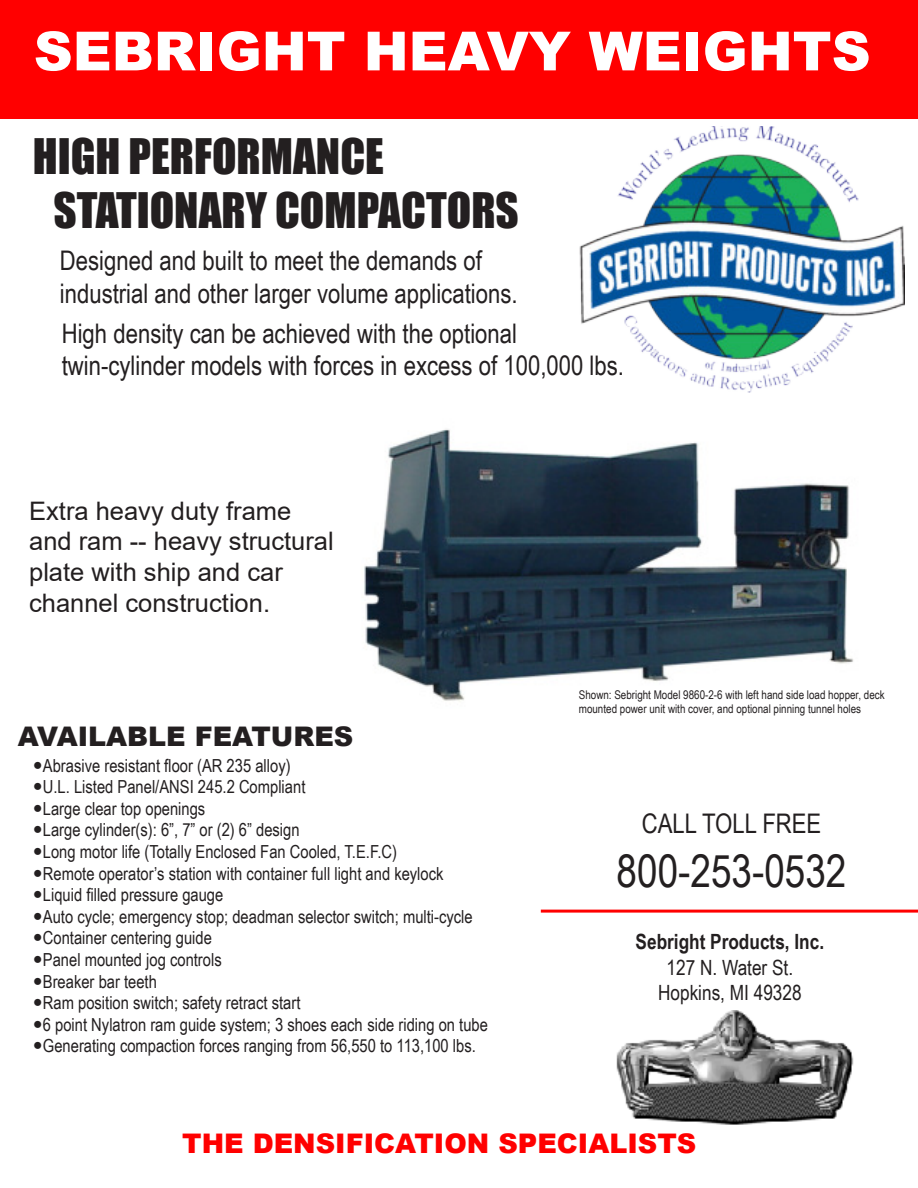
<style>
.page{position:relative;width:918px;height:1188px;background:#fff}
.page>*{position:absolute;margin:0;border:0;box-sizing:border-box;transform-origin:0 0}
.t1{font:900 54px "Arial";color:#fff}
.t2{font:45px/54px "Impact";color:#231f20}
.t3{font:45px "Arial Narrow";color:#231f20}
.t4{font:27px/32.4px "Arial Narrow";color:#231f20}
.t5{font:900 27px "Arial";color:#f00}
.t6{font:900 27px "Arial";color:#231f20}
.t7{font:25.5px/30.6px "Arial";color:#231f20}
.t8{font:21px/25.2px "Arial Narrow";color:#231f20;text-align:center}
.t9{font:700 21px "Arial Narrow";color:#231f20}
.t10{font:18px/21.6px "Arial Narrow";color:#231f20}
.t11{font:12px/14.4px "Arial Narrow";color:#231f20}
</style>
<div class="page">
<img style="left:364px;top:392px;width:490px;height:309px">
<div style="left:0;top:0;width:918px;height:118px;background:#f00"></div>
<hr style="left:541px;top:910px;width:377px;height:3px;background:#f00">
<img style="left:616px;top:1011px;width:238px;height:114px">
<img style="left:579px;top:126px;width:325px;height:266px">
<h1 class="t1" style="left:34px;top:20px;width:838px">SEBRIGHT HEAVY WEIGHTS</h1>
<h2 class="t2" style="left:53px;top:131px;width:467px;text-indent:-21px">HIGH PERFORMANCE<br>STATIONARY COMPACTORS</h2>
<h3 class="t4" style="left:60px;top:247px;width:459px">Designed and built to meet the demands of industrial and other larger volume applications.</h3>
<h3 class="t4" style="left:62px;top:316px;width:564px">High density can be achieved with the optional twin-cylinder models with forces in excess of 100,000 lbs.</h3>
<h3 class="t7" style="left:29px;top:498px;width:306px">Extra heavy duty frame and ram -- heavy structural plate with ship and car channel construction.</h3>
<h3 class="t6" style="left:18px;top:721px;width:337px">AVAILABLE FEATURES</h3>
<p class="t10" style="left:43px;top:754px;width:447px">Abrasive resistant floor (AR 235 alloy)<br>U.L. Listed Panel/ANSI 245.2 Compliant<br>Large clear top openings<br>Large cylinder(s): 6”, 7” or (2) 6” design<br>Long motor life (Totally Enclosed Fan Cooled, T.E.F.C)<br>Remote operator’s station with container full light and keylock<br>Liquid filled pressure gauge<br>Auto cycle; emergency stop; deadman selector switch; multi-cycle Container centering guide<br>Panel mounted jog controls<br>Breaker bar teeth<br>Ram position switch; safety retract start<br>6 point Nylatron ram guide system; 3 shoes each side riding on tube Generating compaction forces ranging from 56,550 to 113,100 lbs.</p>
<p class="t11" style="left:579px;top:687px;width:307px">Shown: Sebright Model 9860-2-6 with left hand side load hopper, deck mounted power unit with cover, and optional pinning tunnel holes</p>
<h3 class="t4" style="left:642px;top:806px;width:181px">CALL TOLL FREE</h3>
<h2 class="t3" style="left:617px;top:838px;width:231px">800-253-0532</h2>
<p class="t9" style="left:636px;top:934px;width:190px">Sebright Products, Inc.</p>
<p class="t8" style="left:658px;top:954px;width:145px">127 N. Water St.<br>Hopkins, MI 49328</p>
<h3 class="t5" style="left:182px;top:1128px;width:516px">THE DENSIFICATION SPECIALISTS</h3>
</div>
